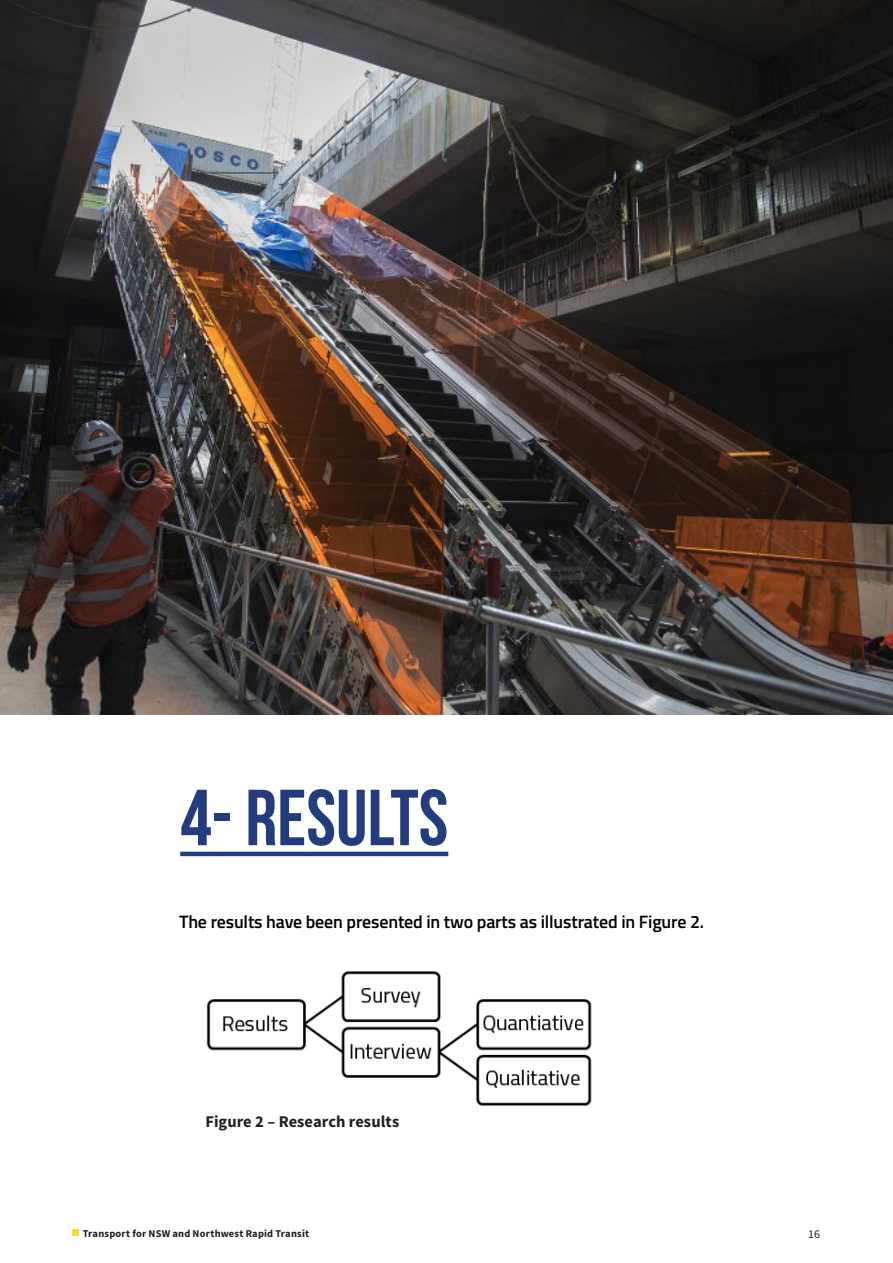
<style>
.page{position:relative;width:893px;height:1263px;background:#fff}
.page>*{position:absolute;margin:0;border:0;box-sizing:border-box;transform-origin:0 0}
.Bebas_neue_SLOGANS{font:79.2px "Bebas Neue";color:#223c7d}
.HEADERS_Titilium{font:600 18px "Titillium";letter-spacing:-.01em;color:#000}
.Source_Sans_Pro_CONT{font:700 16.5px "Source Sans Pro";color:#231f20}
.Pagina{font:12px "Source Sans Pro";color:#231f20}
.Source_Sans_Pro_CONT-2{font:700 10.5px "Source Sans Pro";letter-spacing:.02em;color:#231f20}
</style>
<div class="page">
<hr style="left:180px;top:852px;width:268px;height:4px;background:#223c7d">
<img style="left:0;top:0;width:893px;height:714px">
<img style="left:206px;top:971px;width:386px;height:135px">
<div style="left:72px;top:1229px;width:7px;height:6px;background:#ffd636"></div>
<p class="Bebas_neue_SLOGANS" style="left:180px;top:774px;width:270px">4- RESULTS</p>
<p class="HEADERS_Titilium" style="left:179px;top:908px;width:527px">The results have been presented in two parts as illustrated in Figure 2.</p>
<p class="Source_Sans_Pro_CONT" style="left:205px;top:1111px;width:195px">Figure 2 – Research results</p>
<p class="Source_Sans_Pro_CONT-2" style="left:83px;top:1226px;width:228px">Transport for NSW and Northwest Rapid Transit</p>
<p class="Pagina" style="left:808px;top:1226px;width:13px">16</p>
</div>
